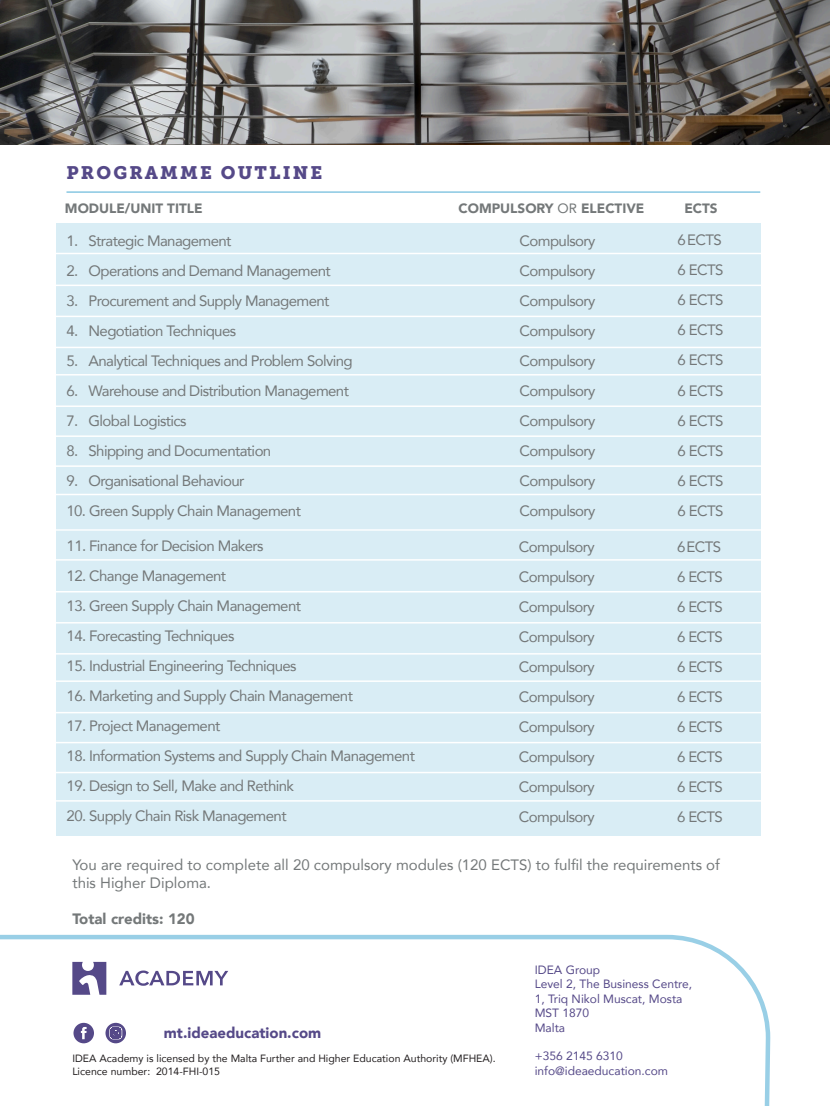
<style>
.page{position:relative;width:830px;height:1106px;background:#fff}
.page>*{position:absolute;margin:0;border:0;box-sizing:border-box;transform-origin:0 0}
.t1{font:18px "Museo Slab 900";letter-spacing:.12em;color:#554988}
.t2{font:15px "Avenir";letter-spacing:-.04em;color:#747879}
.t3{font:15px "Avenir";color:#747879}
.t4{font:900 15px "Avenir";color:#554988}
.t5{font:900 15px "Avenir";color:#747879}
.t6{font:900 13.5px "Avenir";color:#747879}
.t7{font:12px/14.4px "Avenir";color:#554988}
.t8{font:10.5px "Avenir";color:#231f20}
.s1{font-weight:400}
</style>
<div class="page">
<img style="left:0;top:0;width:829px;height:144px">
<svg style="left:0;top:934px;width:771px;height:172px"></svg>
<svg style="left:72px;top:961px;width:34px;height:33px"></svg>
<svg style="left:119px;top:970px;width:109px;height:15px"></svg>
<svg style="left:73px;top:1022px;width:21px;height:21px"></svg>
<svg style="left:105px;top:1022px;width:21px;height:21px"></svg>
<div style="left:56px;top:223px;width:703px;height:306px;background:#d9edf5"></div>
<hr style="left:66px;top:191px;width:693px;height:2px;background:#99cfe6">
<hr style="left:48px;top:253px;width:734px;height:1px;background:#fff">
<hr style="left:48px;top:347px;width:734px;height:1px;background:#fff">
<hr style="left:48px;top:405px;width:734px;height:2px;background:#fff">
<hr style="left:48px;top:435px;width:734px;height:2px;background:#fff">
<hr style="left:48px;top:465px;width:734px;height:2px;background:#fff">
<hr style="left:48px;top:494px;width:734px;height:1px;background:#fff">
<hr style="left:48px;top:284px;width:734px;height:2px;background:#fff">
<hr style="left:48px;top:316px;width:734px;height:1px;background:#fff">
<hr style="left:48px;top:374px;width:734px;height:1px;background:#fff">
<div style="left:56px;top:529px;width:704px;height:306px;background:#d9edf5"></div>
<hr style="left:49px;top:559px;width:734px;height:1px;background:#fff">
<hr style="left:49px;top:653px;width:734px;height:1px;background:#fff">
<hr style="left:49px;top:712px;width:734px;height:1px;background:#fff">
<hr style="left:49px;top:742px;width:734px;height:1px;background:#fff">
<hr style="left:49px;top:771px;width:734px;height:2px;background:#fff">
<hr style="left:49px;top:800px;width:734px;height:1px;background:#fff">
<hr style="left:49px;top:591px;width:734px;height:1px;background:#fff">
<hr style="left:49px;top:622px;width:734px;height:1px;background:#fff">
<hr style="left:49px;top:680px;width:734px;height:2px;background:#fff">
<hr style="left:56px;top:529px;width:704px;height:1px;background:#fff">
<p class="t1" style="left:66px;top:162px;width:257px">PROGRAMME OUTLINE</p>
<p class="t6" style="left:65px;top:197px;width:139px">MODULE/UNIT TITLE</p>
<p class="t6" style="left:458px;top:197px;width:187px">COMPULSORY <span class="s1">OR</span> ELECTIVE</p>
<p class="t6" style="left:684px;top:197px;width:35px">ECTS</p>
<p class="t2" style="left:66px;top:228px;width:166px">1. Strategic Management</p>
<p class="t2" style="left:66px;top:258px;width:266px">2. Operations and Demand Management</p>
<p class="t2" style="left:66px;top:288px;width:264px">3. Procurement and Supply Management</p>
<p class="t2" style="left:66px;top:318px;width:171px">4. Negotiation Techniques</p>
<p class="t2" style="left:66px;top:348px;width:287px">5. Analytical Techniques and Problem Solving</p>
<p class="t2" style="left:66px;top:378px;width:284px">6. Warehouse and Distribution Management</p>
<p class="t2" style="left:66px;top:408px;width:121px">7. Global Logistics</p>
<p class="t2" style="left:66px;top:438px;width:206px">8. Shipping and Documentation</p>
<p class="t2" style="left:66px;top:468px;width:179px">9. Organisational Behaviour</p>
<p class="t2" style="left:66px;top:498px;width:236px">10. Green Supply Chain Management</p>
<p class="t2" style="left:519px;top:228px;width:77px">Compulsory</p>
<p class="t2" style="left:519px;top:258px;width:77px">Compulsory</p>
<p class="t2" style="left:519px;top:288px;width:77px">Compulsory</p>
<p class="t2" style="left:519px;top:318px;width:77px">Compulsory</p>
<p class="t2" style="left:519px;top:348px;width:77px">Compulsory</p>
<p class="t2" style="left:519px;top:378px;width:77px">Compulsory</p>
<p class="t2" style="left:519px;top:408px;width:77px">Compulsory</p>
<p class="t2" style="left:519px;top:438px;width:77px">Compulsory</p>
<p class="t2" style="left:519px;top:468px;width:77px">Compulsory</p>
<p class="t2" style="left:519px;top:498px;width:77px">Compulsory</p>
<p class="t2" style="left:677px;top:228px;width:46px">6 ECTS</p>
<p class="t2" style="left:677px;top:258px;width:47px">6 ECTS</p>
<p class="t2" style="left:677px;top:288px;width:47px">6 ECTS</p>
<p class="t2" style="left:677px;top:318px;width:47px">6 ECTS</p>
<p class="t2" style="left:677px;top:348px;width:47px">6 ECTS</p>
<p class="t2" style="left:677px;top:378px;width:47px">6 ECTS</p>
<p class="t2" style="left:677px;top:408px;width:47px">6 ECTS</p>
<p class="t2" style="left:677px;top:438px;width:47px">6 ECTS</p>
<p class="t2" style="left:677px;top:468px;width:47px">6 ECTS</p>
<p class="t2" style="left:677px;top:498px;width:47px">6 ECTS</p>
<p class="t2" style="left:67px;top:533px;width:198px">11. Finance for Decision Makers</p>
<p class="t2" style="left:67px;top:563px;width:161px">12. Change Management</p>
<p class="t2" style="left:67px;top:593px;width:236px">13. Green Supply Chain Management</p>
<p class="t2" style="left:67px;top:623px;width:169px">14. Forecasting Techniques</p>
<p class="t2" style="left:67px;top:653px;width:231px">15. Industrial Engineering Techniques</p>
<p class="t2" style="left:67px;top:683px;width:288px">16. Marketing and Supply Chain Management</p>
<p class="t2" style="left:67px;top:713px;width:155px">17. Project Management</p>
<p class="t2" style="left:67px;top:743px;width:349px">18. Information Systems and Supply Chain Management</p>
<p class="t2" style="left:67px;top:773px;width:229px">19. Design to Sell, Make and Rethink</p>
<p class="t2" style="left:67px;top:803px;width:221px">20. Supply Chain Risk Management</p>
<p class="t2" style="left:518px;top:534px;width:77px">Compulsory</p>
<p class="t2" style="left:518px;top:564px;width:77px">Compulsory</p>
<p class="t2" style="left:518px;top:594px;width:77px">Compulsory</p>
<p class="t2" style="left:518px;top:624px;width:77px">Compulsory</p>
<p class="t2" style="left:518px;top:654px;width:77px">Compulsory</p>
<p class="t2" style="left:518px;top:684px;width:77px">Compulsory</p>
<p class="t2" style="left:518px;top:714px;width:77px">Compulsory</p>
<p class="t2" style="left:518px;top:744px;width:77px">Compulsory</p>
<p class="t2" style="left:518px;top:774px;width:77px">Compulsory</p>
<p class="t2" style="left:518px;top:804px;width:77px">Compulsory</p>
<p class="t2" style="left:676px;top:534px;width:46px">6 ECTS</p>
<p class="t2" style="left:676px;top:564px;width:47px">6 ECTS</p>
<p class="t2" style="left:676px;top:594px;width:47px">6 ECTS</p>
<p class="t2" style="left:676px;top:624px;width:47px">6 ECTS</p>
<p class="t2" style="left:676px;top:654px;width:47px">6 ECTS</p>
<p class="t2" style="left:676px;top:684px;width:47px">6 ECTS</p>
<p class="t2" style="left:676px;top:714px;width:47px">6 ECTS</p>
<p class="t2" style="left:676px;top:744px;width:47px">6 ECTS</p>
<p class="t2" style="left:676px;top:774px;width:47px">6 ECTS</p>
<p class="t2" style="left:676px;top:804px;width:47px">6 ECTS</p>
<p class="t3" style="left:72px;top:852px;width:648px">You are required to complete all 20 compulsory modules (120 ECTS) to fulfil the requirements of</p>
<p class="t3" style="left:72px;top:870px;width:140px">this Higher Diploma.</p>
<p class="t5" style="left:72px;top:905px;width:124px">Total credits: 120</p>
<p class="t4" style="left:164px;top:1019px;width:159px">mt.ideaeducation.com</p>
<p class="t8" style="left:72px;top:1050px;width:424px">IDEA Academy is licensed by the Malta Further and Higher Education Authority (MFHEA).</p>
<p class="t8" style="left:72px;top:1062px;width:149px">Licence number: 2014-FHI-015</p>
<p class="t7" style="left:534px;top:962px;width:67px">IDEA Group</p>
<p class="t7" style="left:534px;top:976px;width:159px">Level 2, The Business Centre,</p>
<p class="t7" style="left:534px;top:991px;width:149px">1, Triq Nikol Muscat, Mosta<br>MST 1870</p>
<p class="t7" style="left:534px;top:1019px;width:32px">Malta</p>
<p class="t7" style="left:534px;top:1048px;width:90px">+356 2145 6310</p>
<p class="t7" style="left:534px;top:1063px;width:135px">info@ideaeducation.com</p>
</div>
